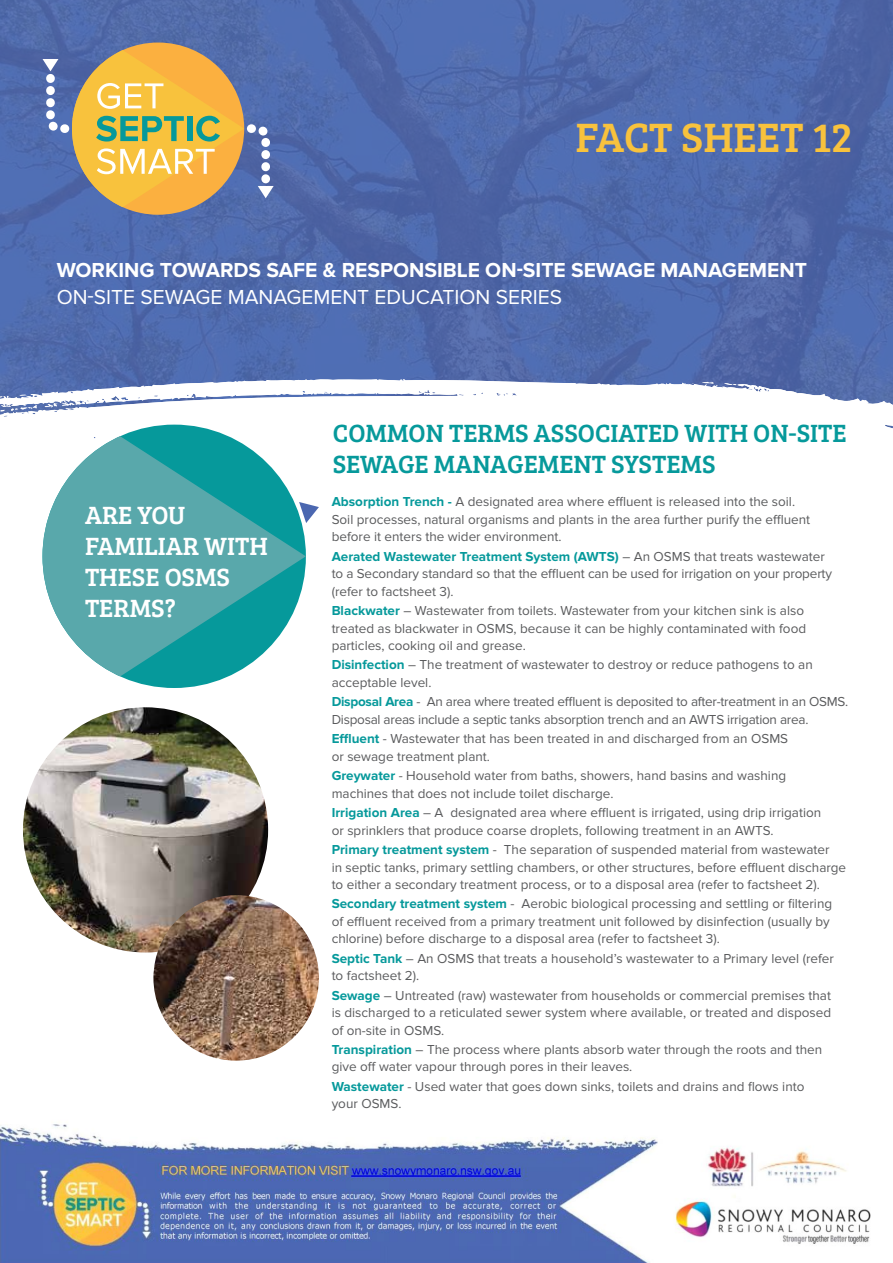
<style>
.page{position:relative;width:893px;height:1263px;background:#fff}
.page>*{position:absolute;margin:0;border:0;box-sizing:border-box;transform-origin:0 0}
.t1{font:42.45px "Bree Serif";color:#f8c23d}
.t2{font:25.8px/31px "Bree Serif";color:#06999b}
.t3{font:25.8px/31px "Bree Serif";color:#fff}
.t4{font:700 21px "Proxima Nova";color:#fff}
.t5{font:21px "Proxima Nova";color:#fff}
.t6{font:13.5px/17.4px "Proxima Nova";color:#5a5b5d}
.t7{font:13.5px/17.4px "Proxima Nova";letter-spacing:-.02em;color:#5a5b5d}
.s1{font-weight:700;color:#06999b}
</style>
<div class="page">
<img style="left:23px;top:707px;width:245px;height:245px;border-radius:123px">
<img style="left:153px;top:895px;width:166px;height:166px;border-radius:83px">
<div style="left:0;top:0;width:893px;height:439px;background:#4b67b0"></div>
<div style="left:72px;top:43px;width:172px;height:172px;background:#fbb040;border-radius:50%"></div>
<svg style="left:43px;top:50px;width:231px;height:157px"></svg>
<svg style="left:0;top:379px;width:893px;height:60px;background:#e5e9f2"></svg>
<svg style="left:0;top:404px;width:38px;height:7px"></svg>
<svg style="left:45px;top:402px;width:30px;height:6px"></svg>
<svg style="left:306px;top:503px;width:13px;height:20px"></svg>
<svg style="left:702px;top:382px;width:11px;height:2px"></svg>
<div style="left:43px;top:425px;width:263px;height:263px;background:#06999b;border-radius:50%"></div>
<svg style="left:43px;top:436px;width:263px;height:240px;fill:#59a8ab"></svg>
<img style="left:0;top:1124px;width:871px;height:139px">
<h1 class="t1" style="left:576px;top:107px;width:278px">FACT SHEET 12</h1>
<h3 class="t4" style="left:57px;top:258px;width:752px">WORKING TOWARDS SAFE &amp; RESPONSIBLE ON-SITE SEWAGE MANAGEMENT</h3>
<h3 class="t5" style="left:57px;top:285px;width:507px">ON-SITE SEWAGE MANAGEMENT EDUCATION SERIES</h3>
<h2 class="t3" style="left:85px;top:498px;width:184px">ARE YOU<br>FAMILIAR WITH<br>THESE OSMS<br>TERMS?</h2>
<h2 class="t2" style="left:333px;top:417px;width:515px">COMMON TERMS ASSOCIATED WITH ON-SITE<br>SEWAGE MANAGEMENT SYSTEMS</h2>
<p class="t6" style="left:332px;top:493px;width:480px"><span class="s1">Absorption Trench -</span> A designated area where effluent is released into the soil.<br>Soil processes, natural organisms and plants in the area further purify the effluent before it enters the wider environment.</p>
<p class="t6" style="left:332px;top:548px;width:502px"><span class="s1">Aerated Wastewater Treatment System (AWTS)</span> – An OSMS that treats wastewater to a Secondary standard so that the effluent can be used for irrigation on your property (refer to factsheet 3).</p>
<p class="t6" style="left:332px;top:602px;width:476px"><span class="s1">Blackwater</span> – Wastewater from toilets. Wastewater from your kitchen sink is also treated as blackwater in OSMS, because it can be highly contaminated with food particles, cooking oil and grease.</p>
<p class="t6" style="left:332px;top:656px;width:483px"><span class="s1">Disinfection</span> – The treatment of wastewater to destroy or reduce pathogens to an acceptable level.</p>
<p class="t7" style="left:332px;top:693px;width:518px"><span class="s1">Disposal Area</span> - An area where treated effluent is deposited to after-treatment in an OSMS.<br>Disposal areas include a septic tanks absorption trench and an AWTS irrigation area.</p>
<p class="t6" style="left:332px;top:730px;width:458px"><span class="s1">Effluent</span> - Wastewater that has been treated in and discharged from an OSMS or sewage treatment plant.</p>
<p class="t6" style="left:332px;top:767px;width:456px"><span class="s1">Greywater</span> - Household water from baths, showers, hand basins and washing machines that does not include toilet discharge.</p>
<p class="t6" style="left:332px;top:804px;width:491px"><span class="s1">Irrigation Area</span> – A designated area where effluent is irrigated, using drip irrigation or sprinklers that produce coarse droplets, following treatment in an AWTS.</p>
<p class="t6" style="left:332px;top:841px;width:516px"><span class="s1">Primary treatment system</span> - The separation of suspended material from wastewater<br>in septic tanks, primary settling chambers, or other structures, before effluent discharge to either a secondary treatment process, or to a disposal area (refer to factsheet 2).</p>
<p class="t6" style="left:332px;top:895px;width:502px"><span class="s1">Secondary treatment system</span> - Aerobic biological processing and settling or filtering of effluent received from a primary treatment unit followed by disinfection (usually by chlorine) before discharge to a disposal area (refer to factsheet 3).</p>
<p class="t6" style="left:332px;top:950px;width:504px"><span class="s1">Septic Tank</span> – An OSMS that treats a household’s wastewater to a Primary level (refer to factsheet 2).</p>
<p class="t6" style="left:332px;top:987px;width:501px;text-align:justify"><span class="s1">Sewage</span> – Untreated (raw) wastewater from households or commercial premises that is discharged to a reticulated sewer system where available, or treated and disposed of on-site in OSMS.</p>
<p class="t6" style="left:332px;top:1041px;width:492px"><span class="s1">Transpiration</span> – The process where plants absorb water through the roots and then give off water vapour through pores in their leaves.</p>
<p class="t6" style="left:332px;top:1078px;width:474px"><span class="s1">Wastewater</span> - Used water that goes down sinks, toilets and drains and flows into your OSMS.</p>
</div>
